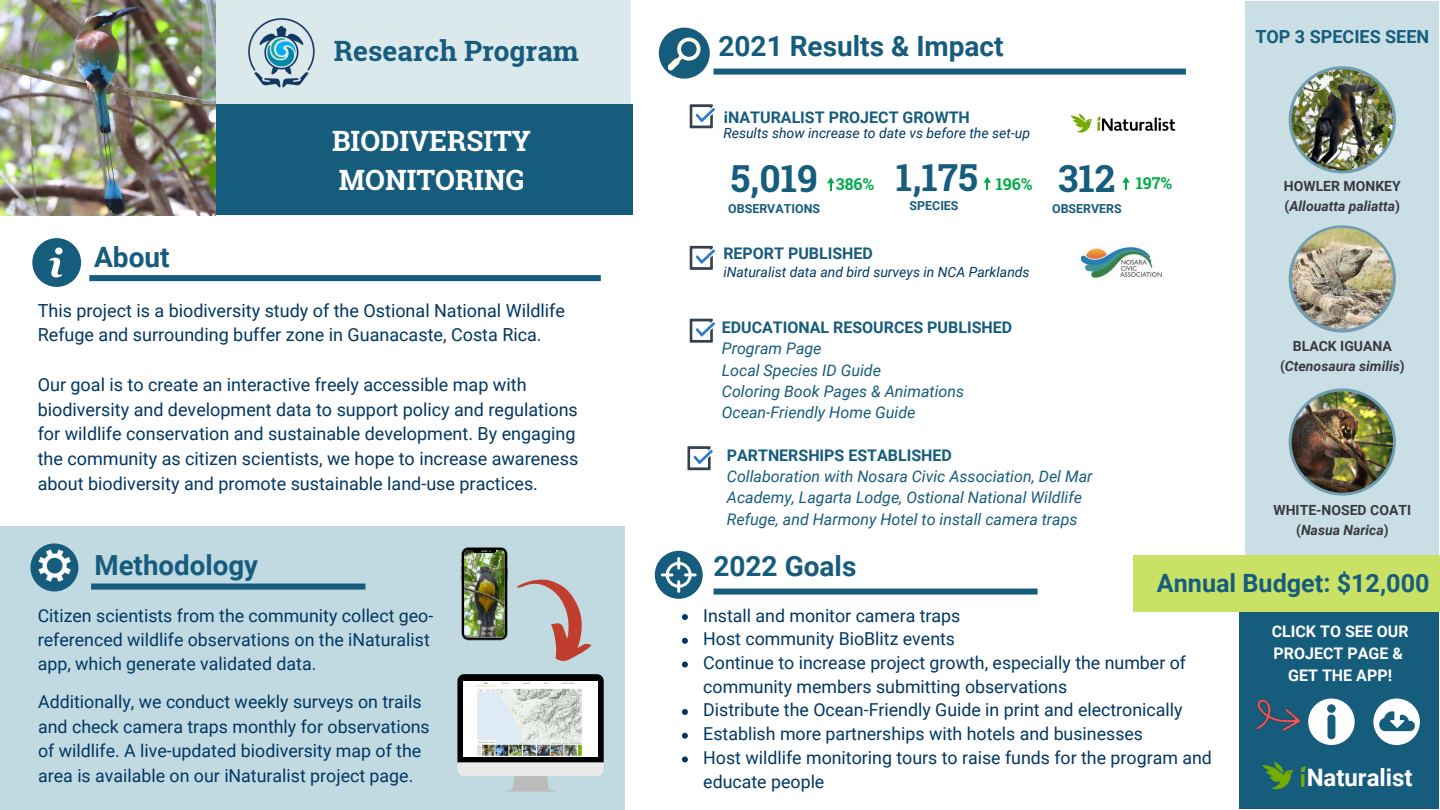
<style>
.page{position:relative;width:1440px;height:810px;background:#fff}
.page>*{position:absolute;margin:0;border:0;box-sizing:border-box;transform-origin:0 0}
.t1{font:700 37.2px "Roboto Slab";color:#165c7d}
.t2{font:700 28px "Roboto";color:#165c7d}
.t3{font:700 28px/39px "Roboto Slab";color:#fff}
.t4{font:700 28px "Roboto Slab";color:#165c7d}
.t5{font:700 27.8px "Roboto";color:#165c7d}
.t6{font:700 25.2px "Roboto";color:#165c7d}
.t7{font:700 24px "Roboto";color:#fff}
.t8{font:18px/24.8px "Roboto";color:#013763}
.t9{font:700 18px "Roboto";color:#165c7d}
.t10{font:17.8px/24.4px "Roboto";color:#013763}
.t11{font:700 16.4px "Roboto Slab";color:#00ad48}
.t12{font:italic 16px/21.4px "Roboto";color:#165c7d}
.t13{font:700 16px "Roboto";color:#165c7d}
.t14{font:700 16px/21.8px "Roboto";color:#fff}
.t15{font:italic 14px "Roboto";color:#013763}
.t16{font:italic 700 14px "Roboto";color:#3a3941}
.t17{font:700 14px "Roboto";color:#3a3941}
.t18{font:700 12.4px "Roboto";color:#165c7d}
.s1{font-style:normal}
</style>
<div class="page">
<div style="left:198px;top:104px;width:435px;height:111px;background:#165c7d"></div>
<div style="left:0;top:526px;width:625px;height:284px;background:#c1d9e1"></div>
<svg style="left:91px;top:584px;width:274px;height:6px;background:#216483"></svg>
<div style="left:1239px;top:611px;width:200px;height:198px;background:#165c7d"></div>
<div style="left:30px;top:543px;width:48px;height:48px;background:#165c7d;border-radius:50%"></div>
<svg style="left:32px;top:238px;width:49px;height:49px"></svg>
<svg style="left:89px;top:275px;width:512px;height:6px;background:#195e7e"></svg>
<svg style="left:714px;top:69px;width:472px;height:6px;background:#256785"></svg>
<div style="left:659px;top:28px;width:51px;height:51px;background:#165c7d;border-radius:50%"></div>
<img style="left:0;top:0;width:215px;height:215px">
<svg style="left:457px;top:547px;width:147px;height:245px"></svg>
<img style="left:464px;top:681px;width:133px;height:75px">
<svg style="left:1308px;top:699px;width:47px;height:46px"></svg>
<img style="left:1255px;top:699px;width:46px;height:33px">
<div style="left:1373px;top:699px;width:47px;height:46px;background:#fff;border-radius:50%"></div>
<svg style="left:1379px;top:705px;width:36px;height:26px"></svg>
<div style="left:1245px;top:1px;width:194px;height:555px;background:#cadee5"></div>
<svg style="left:1289px;top:66px;width:107px;height:107px"></svg>
<img style="left:1292px;top:69px;width:101px;height:102px;border-radius:50%">
<svg style="left:1289px;top:225px;width:107px;height:108px"></svg>
<img style="left:1292px;top:228px;width:101px;height:101px;border-radius:50%">
<svg style="left:1289px;top:388px;width:107px;height:108px"></svg>
<img style="left:1292px;top:391px;width:101px;height:102px;border-radius:50%">
<svg style="left:687px;top:446px;width:26px;height:24px"></svg>
<img style="left:1081px;top:246px;width:81px;height:33px">
<svg style="left:690px;top:246px;width:25px;height:24px"></svg>
<svg style="left:690px;top:104px;width:25px;height:24px"></svg>
<img style="left:1070px;top:113px;width:106px;height:20px">
<div style="left:202px;top:0;width:429px;height:104px;background:#dbe9ed"></div>
<img style="left:248px;top:18px;width:67px;height:70px">
<div style="left:1133px;top:555px;width:307px;height:57px;background:#c9e265"></div>
<img style="left:1262px;top:761px;width:44px;height:29px">
<svg style="left:668px;top:38px;width:33px;height:32px"></svg>
<svg style="left:38px;top:549px;width:33px;height:33px"></svg>
<svg style="left:714px;top:589px;width:324px;height:6px;background:#266786"></svg>
<svg style="left:655px;top:551px;width:48px;height:48px"></svg>
<svg style="left:682px;top:614px;width:6px;height:6px"></svg>
<svg style="left:682px;top:638px;width:6px;height:6px"></svg>
<svg style="left:682px;top:662px;width:6px;height:5px"></svg>
<svg style="left:682px;top:709px;width:6px;height:6px"></svg>
<svg style="left:682px;top:733px;width:6px;height:6px"></svg>
<svg style="left:682px;top:756px;width:6px;height:6px"></svg>
<svg style="left:827px;top:177px;width:8px;height:14px"></svg>
<svg style="left:984px;top:177px;width:7px;height:13px"></svg>
<svg style="left:1122px;top:177px;width:8px;height:13px"></svg>
<svg style="left:690px;top:319px;width:25px;height:24px"></svg>
<p class="t4" style="left:334px;top:32px;width:246px">Research Program</p>
<p class="t2" style="left:94px;top:241px;width:77px">About</p>
<p class="t3" style="left:332px;top:120px;width:200px">BIODIVERSITY<br>MONITORING</p>
<p class="t8" style="left:38px;top:298px;width:529px">This project is a biodiversity study of the Ostional National Wildlife<br>Refuge and surrounding buffer zone in Guanacaste, Costa Rica.</p>
<p class="t8" style="left:38px;top:372px;width:542px">Our goal is to create an interactive freely accessible map with biodiversity and development data to support policy and regulations for wildlife conservation and sustainable development. By engaging the community as citizen scientists, we hope to increase awareness about biodiversity and promote sustainable land-use practices.</p>
<p class="t5" style="left:94px;top:550px;width:165px">Methodology</p>
<p class="t10" style="left:38px;top:603px;width:397px">Citizen scientists from the community collect geo&shy;referenced wildlife observations on the iNaturalist app, which generate validated data.</p>
<p class="t10" style="left:38px;top:690px;width:393px">Additionally, we conduct weekly surveys on trails and check camera traps monthly for observations of wildlife. A live-updated biodiversity map of the area is available on our iNaturalist project page.</p>
<p class="t2" style="left:719px;top:30px;width:287px">2021 Results &amp; Impact</p>
<p class="t9" style="left:1255px;top:27px;width:175px">TOP 3 SPECIES SEEN</p>
<p class="t13" style="left:724px;top:108px;width:247px">iNATURALIST PROJECT GROWTH</p>
<p class="t15" style="left:723px;top:125px;width:308px">Results show increase to date vs before the set-up</p>
<p class="t1" style="left:730px;top:153px;width:89px">5,019</p>
<p class="t1" style="left:896px;top:152px;width:83px">1,175</p>
<p class="t18" style="left:910px;top:199px;width:50px">SPECIES</p>
<p class="t11" style="left:836px;top:173px;width:40px">386%</p>
<p class="t18" style="left:728px;top:201px;width:93px">OBSERVATIONS</p>
<p class="t13" style="left:723px;top:244px;width:151px">REPORT PUBLISHED</p>
<p class="t11" style="left:996px;top:173px;width:38px">196%</p>
<p class="t15" style="left:723px;top:264px;width:308px">iNaturalist data and bird surveys in NCA Parklands</p>
<p class="t1" style="left:1058px;top:153px;width:59px">312</p>
<p class="t18" style="left:1052px;top:201px;width:71px">OBSERVERS</p>
<p class="t11" style="left:1136px;top:172px;width:38px">197%</p>
<p class="t17" style="left:1284px;top:178px;width:118px">HOWLER MONKEY</p>
<p class="t16" style="left:1285px;top:198px;width:117px"><span class="s1">(</span>Allouatta paliatta<span class="s1">)</span></p>
<p class="t13" style="left:722px;top:318px;width:292px">EDUCATIONAL RESOURCES PUBLISHED</p>
<p class="t12" style="left:722px;top:338px;width:101px">Program Page</p>
<p class="t12" style="left:722px;top:360px;width:161px">Local Species ID Guide</p>
<p class="t12" style="left:722px;top:381px;width:244px">Coloring Book Pages &amp; Animations</p>
<p class="t12" style="left:722px;top:402px;width:195px">Ocean-Friendly Home Guide</p>
<p class="t13" style="left:727px;top:446px;width:227px">PARTNERSHIPS ESTABLISHED</p>
<p class="t12" style="left:727px;top:466px;width:367px">Collaboration with Nosara Civic Association, Del Mar<br>Academy, Lagarta Lodge, Ostional National Wildlife<br>Refuge, and Harmony Hotel to install camera traps</p>
<p class="t2" style="left:713px;top:550px;width:144px">2022 Goals</p>
<p class="t17" style="left:1293px;top:338px;width:100px">BLACK IGUANA</p>
<p class="t16" style="left:1280px;top:358px;width:126px"><span class="s1">(</span>Ctenosaura similis<span class="s1">)</span></p>
<p class="t17" style="left:1273px;top:502px;width:139px">WHITE-NOSED COATI</p>
<p class="t16" style="left:1296px;top:522px;width:94px"><span class="s1">(</span>Nasua Narica<span class="s1">)</span></p>
<p class="t6" style="left:1157px;top:568px;width:274px">Annual Budget: $12,000</p>
<p class="t10" style="left:703px;top:603px;width:259px">Install and monitor camera traps</p>
<p class="t10" style="left:703px;top:627px;width:253px">Host community BioBlitz events</p>
<p class="t10" style="left:703px;top:651px;width:484px;line-height:23.8px">Continue to increase project growth, especially the number of community members submitting observations</p>
<p class="t10" style="left:703px;top:698px;width:481px">Distribute the Ocean-Friendly Guide in print and electronically</p>
<p class="t10" style="left:703px;top:722px;width:441px">Establish more partnerships with hotels and businesses</p>
<p class="t10" style="left:703px;top:746px;width:510px;line-height:23.8px">Host wildlife monitoring tours to raise funds for the program and educate people</p>
<p class="t14" style="left:1272px;top:621px;width:138px">CLICK TO SEE OUR<br>PROJECT PAGE &amp;</p>
<p class="t14" style="left:1288px;top:664px;width:105px">GET THE APP!</p>
<p class="t7" style="left:1307px;top:764px;width:108px">Naturalist</p>
</div>
